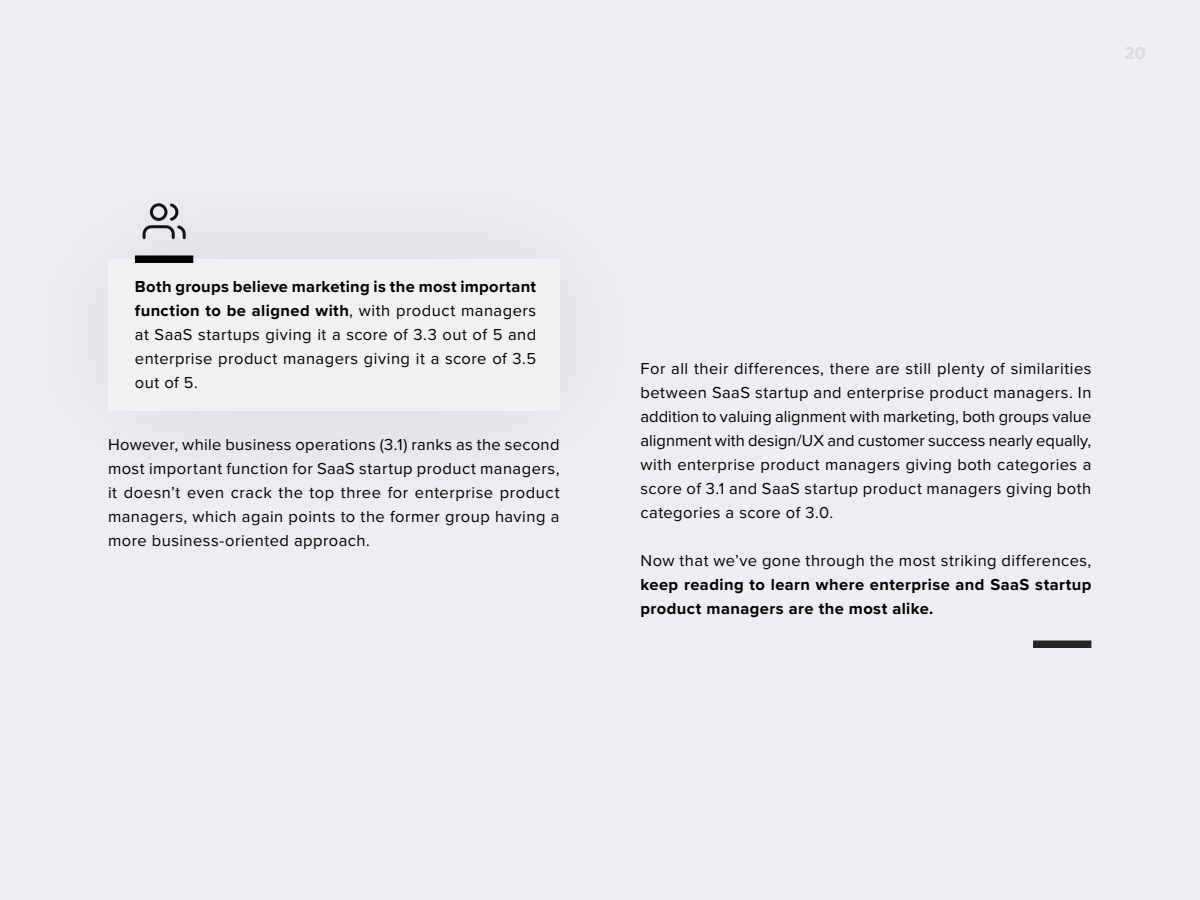
<style>
.page{position:relative;width:1200px;height:900px;background:#edeef1}
.page>*{position:absolute;margin:0;border:0;box-sizing:border-box;transform-origin:0 0}
.t1{font:700 18px "Proxima Nova";color:#cbd2db}
.t2{font:16.5px/24px "Proxima Nova";letter-spacing:.03em;color:#000;text-align:justify}
.t3{font:700 16.5px/24px "Proxima Nova";letter-spacing:.025em;color:#000}
.s1{font-weight:700}
</style>
<div class="page">
<div style="left:135px;top:255px;width:58px;height:8px;background:#000"></div>
<div style="left:1033px;top:640px;width:58px;height:8px;background:#262424"></div>
<svg style="left:142px;top:203px;width:44px;height:37px"></svg>
<p class="t1" style="left:1124px;top:40px;width:23px">20</p>
<p class="t2" style="left:135px;top:274px;width:403px"><span class="s1">Both groups believe marketing is the most important function to be aligned with</span>, with product managers at SaaS startups giving it a score of 3.3 out of 5 and enterprise product managers giving it a score of 3.5 out of 5.</p>
<p class="t2" style="left:108px;top:431px;width:453px">However, while business operations (3.1) ranks as the second most important function for SaaS startup product managers, it doesn’t even crack the top three for enterprise product managers, which again points to the former group having a more business-oriented approach.</p>
<p class="t2" style="left:640px;top:356px;width:452px">For all their differences, there are still plenty of similarities between SaaS startup and enterprise product managers. In addition to valuing alignment with marketing, both groups value alignment with design/UX and customer success nearly equally, with enterprise product managers giving both categories a score of 3.1 and SaaS startup product managers giving both categories a score of 3.0.</p>
<p class="t2" style="left:640px;top:548px;width:452px">Now that we’ve gone through the most striking differences,</p>
<p class="t3" style="left:640px;top:572px;width:452px">keep reading to learn where enterprise and SaaS startup product managers are the most alike.</p>
</div>
